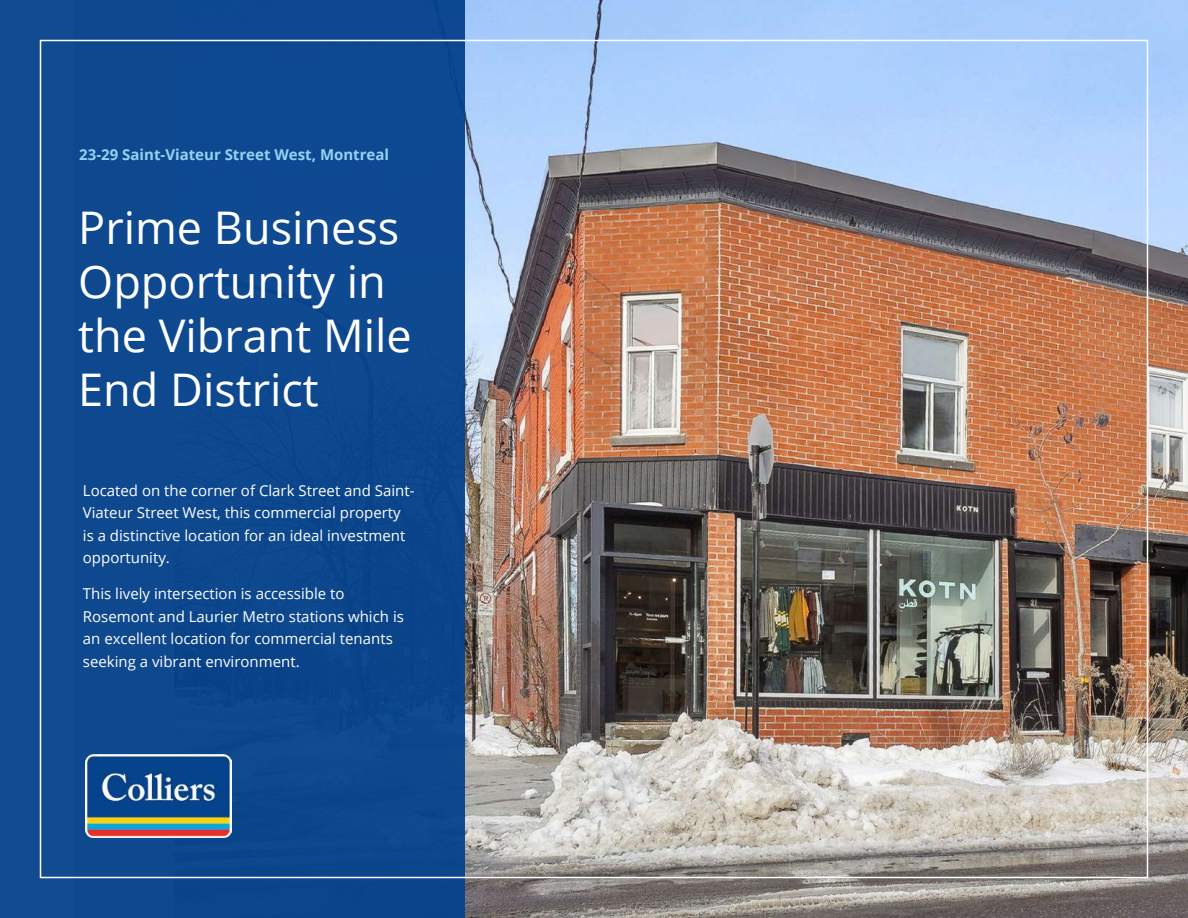
<style>
.page{position:relative;width:1188px;height:918px;background:#fff}
.page>*{position:absolute;margin:0;border:0;box-sizing:border-box;transform-origin:0 0}
.t1{font:45px/54px "Open Sans";color:#fff}
.t2{font:15px/22.5px "Open Sans";color:#fff}
.t3{font:700 15px "Open Sans";color:#95d2f2}
</style>
<div class="page">
<img style="left:464px;top:0;width:724px;height:918px">
<div style="left:0;top:0;width:464px;height:918px;background:#0e488f"></div>
<img style="left:86px;top:754px;width:145px;height:83px">
<p class="t3" style="left:79px;top:144px;width:311px">23-29 Saint-Viateur Street West, Montreal</p>
<h1 class="t1" style="left:78px;top:199px;width:335px">Prime Business<br>Opportunity in the Vibrant Mile<br>End District</h1>
<p class="t2" style="left:83px;top:479px;width:333px">Located on the corner of Clark Street and Saint-Viateur Street West, this commercial property is a distinctive location for an ideal investment opportunity.</p>
<p class="t2" style="left:83px;top:582px;width:323px">This lively intersection is accessible to Rosemont and Laurier Metro stations which is an excellent location for commercial tenants seeking a vibrant environment.</p>
</div>
